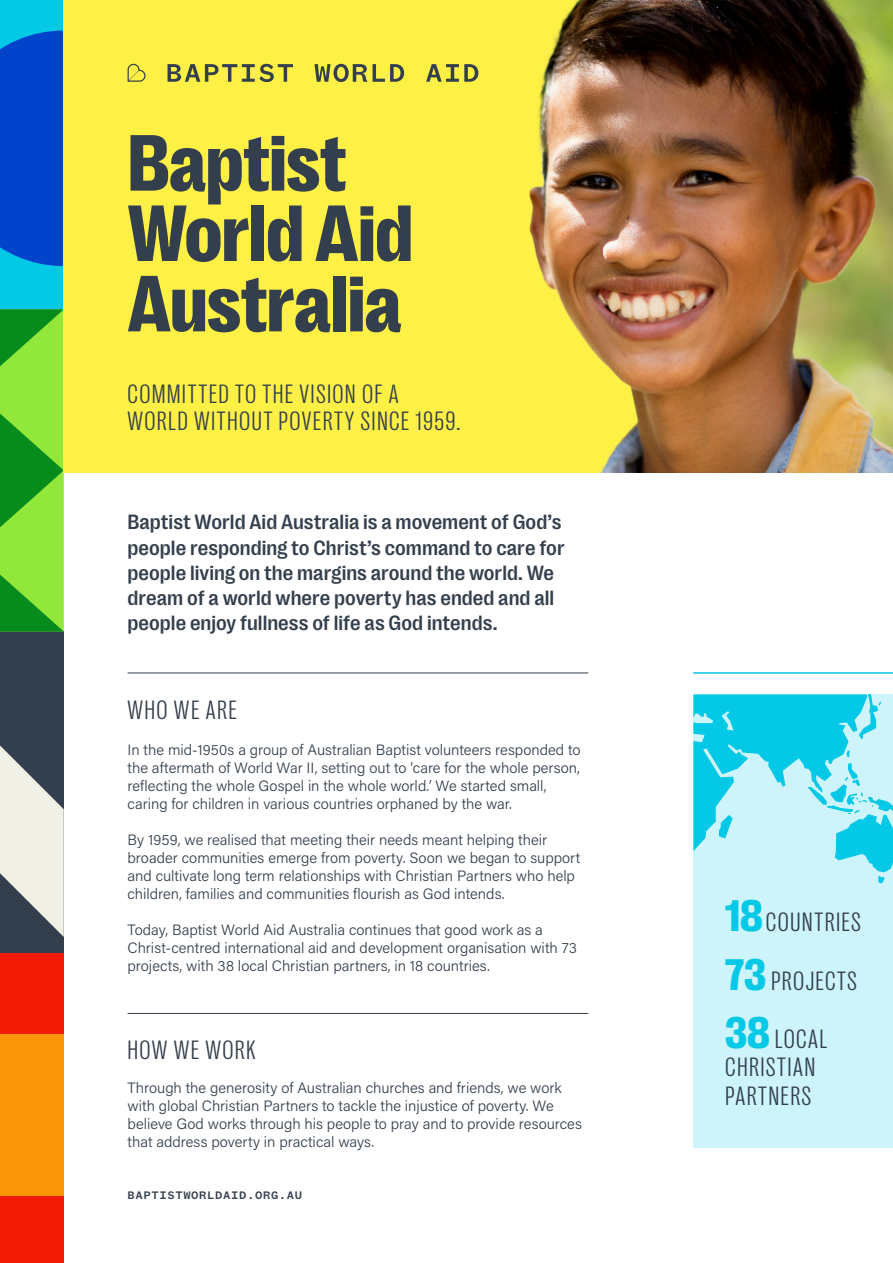
<style>
.page{position:relative;width:893px;height:1263px;background:#fff}
.page>*{position:absolute;margin:0;border:0;box-sizing:border-box;transform-origin:0 0}
.t1{font:81.15px/70.3px "PP Right Grotesk Compact Dark";letter-spacing:-.01em;color:#333f4c}
.Default{font:300 condensed 27px/28.5px "PP Right Grotesk";letter-spacing:.05em;color:#333f4c}
.t2{font:500 21px/25.2px "PP Right Grotesk";color:#333f4c}
.t3{font:300 15px/18px "Acumin Pro";color:#333f4c}
.t4{font:500 12px "Founders Grotesk Mono";letter-spacing:.05em;color:#333f4c}
.s1{font-family:"PP Right Grotesk Compact Dark";font-weight:400;font-stretch:normal;font-size:45px;color:#03c8e6}
</style>
<div class="page">
<div style="left:0;top:631px;width:64px;height:322px;background:#333f4c"></div>
<svg style="left:0;top:745px;width:64px;height:192px"></svg>
<div style="left:0;top:0;width:64px;height:309px;background:#03c8e6"></div>
<div style="left:0;top:31px;width:64px;height:235px;background:#0144cb"></div>
<svg style="left:0;top:309px;width:64px;height:322px;background:#60c730"></svg>
<div style="left:0;top:953px;width:64px;height:310px;background:#f21905"></div>
<div style="left:0;top:1034px;width:64px;height:161px;background:#f99607"></div>
<div style="left:64px;top:0;width:829px;height:472px;background:#fff046"></div>
<svg style="left:168px;top:64px;width:289px;height:18px"></svg>
<svg style="left:128px;top:64px;width:18px;height:18px"></svg>
<hr style="left:128px;top:673px;width:460px;height:1px;background:#333f4c">
<div style="left:693px;top:694px;width:200px;height:453px;background:#cdf4fa"></div>
<svg style="left:693px;top:694px;width:200px;height:189px"></svg>
<hr style="left:128px;top:1013px;width:460px;height:1px;background:#333f4c">
<img style="left:457px;top:0;width:436px;height:472px">
<hr style="left:693px;top:673px;width:200px;height:1px;background:#03c8e6">
<p class="t1" style="left:128px;top:127px;width:287px">Baptist<br>World Aid<br>Australia</p>
<p class="Default" style="left:128px;top:380px;width:334px;line-height:27px">COMMITTED TO THE VISION OF A<br>WORLD WITHOUT POVERTY SINCE 1959.</p>
<p class="t2" style="left:128px;top:509px;width:439px">Baptist World Aid Australia is a movement of God’s people responding to Christ’s command to care for people living on the margins around the world. We dream of a world where poverty has ended and all people enjoy fullness of life as God intends.</p>
<p class="Default" style="left:128px;top:695px;width:111px">WHO WE ARE</p>
<p class="t3" style="left:128px;top:740px;width:455px">In the mid-1950s a group of Australian Baptist volunteers responded to the aftermath of World War II, setting out to ‘care for the whole person, reflecting the whole Gospel in the whole world.’ We started small, caring for children in various countries orphaned by the war.</p>
<p class="t3" style="left:128px;top:830px;width:454px">By 1959, we realised that meeting their needs meant helping their broader communities emerge from poverty. Soon we began to support and cultivate long term relationships with Christian Partners who help children, families and communities flourish as God intends.</p>
<p class="t3" style="left:128px;top:920px;width:451px">Today, Baptist World Aid Australia continues that good work as a<br>Christ-centred international aid and development organisation with 73 projects, with 38 local Christian partners, in 18 countries.</p>
<p class="Default" style="left:128px;top:1036px;width:130px">HOW WE WORK</p>
<p class="t3" style="left:128px;top:1078px;width:456px">Through the generosity of Australian churches and friends, we work with global Christian Partners to tackle the injustice of poverty. We believe God works through his people to pray and to provide resources that address poverty in practical ways.</p>
<p class="t4" style="left:128px;top:1189px;width:176px">BAPTISTWORLDAID.ORG.AU</p>
<p class="Default" style="left:725px;top:908px;width:137px"><span class="s1">18</span>COUNTRIES</p>
<p class="Default" style="left:725px;top:966px;width:133px"><span class="s1">73</span> PROJECTS</p>
<p class="Default" style="left:725px;top:1024px;width:104px"><span class="s1">38</span> LOCAL<br>CHRISTIAN<br>PARTNERS</p>
</div>
